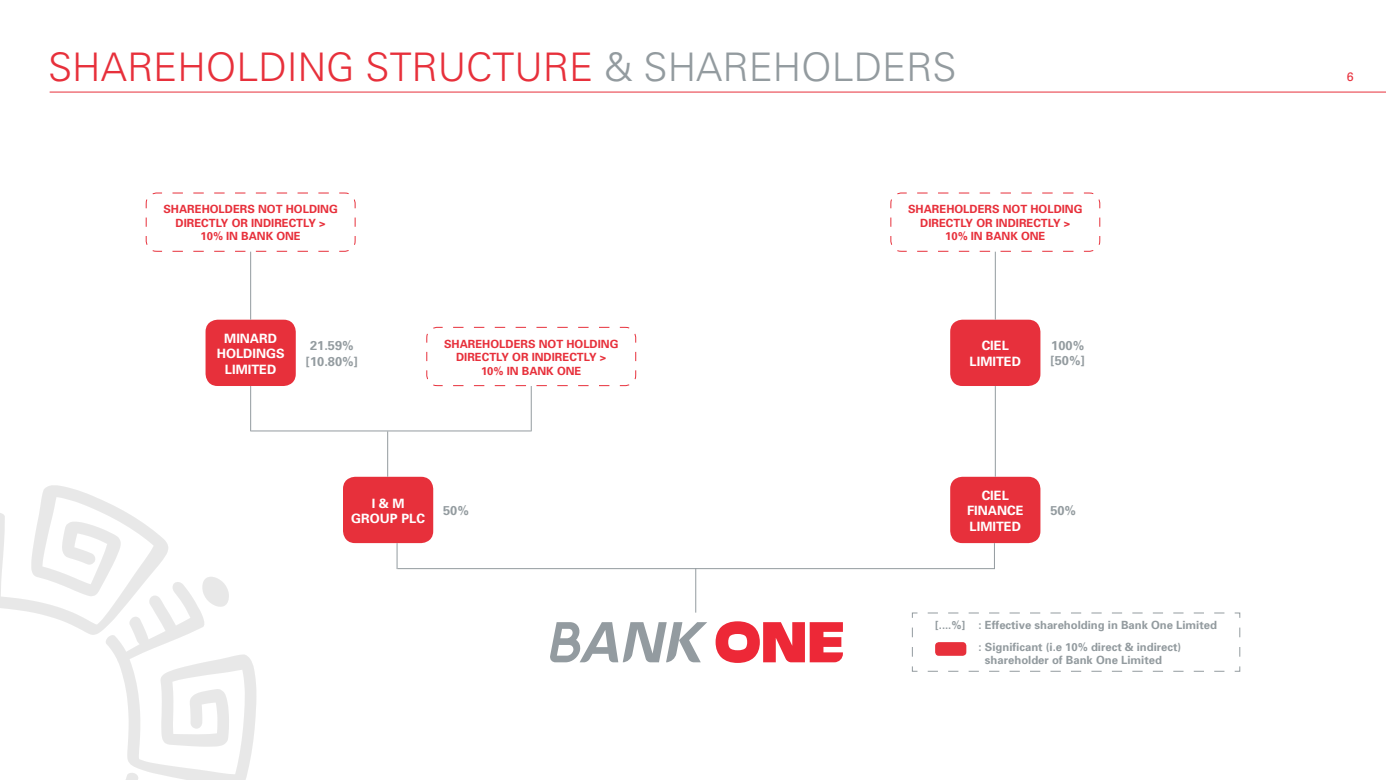
<style>
.page{position:relative;width:1386px;height:780px;background:#fff}
.page>*{position:absolute;margin:0;border:0;box-sizing:border-box;transform-origin:0 0}
.t1{font:300 39.38px "Univers";color:#e7303b}
.t2{font:700 12.86px/15.4px "Univers";color:#fff;text-align:center}
.t3{font:700 12.86px/15.4px "Univers";color:#939b9f;text-align:center}
.t4{font:12.25px "Univers";color:#e7303c}
.t5{font:700 11.29px/13.6px "Univers";color:#e7303b;text-align:center}
.t6{font:700 11.29px/21.9px "Univers";color:#939b9f}
.s1{color:#939b9f}
</style>
<div class="page">
<svg style="left:145px;top:192px;width:211px;height:60px"></svg>
<svg style="left:426px;top:326px;width:210px;height:60px"></svg>
<svg style="left:890px;top:192px;width:210px;height:60px"></svg>
<div style="left:205px;top:319px;width:91px;height:67px;background:#e7303b;border-radius:12px"></div>
<div style="left:343px;top:476px;width:90px;height:67px;background:#e7303b;border-radius:12px"></div>
<div style="left:950px;top:319px;width:90px;height:67px;background:#e7303c;border-radius:12px"></div>
<div style="left:950px;top:476px;width:90px;height:67px;background:#e7303b;border-radius:12px"></div>
<svg style="left:911px;top:612px;width:329px;height:59px"></svg>
<div style="left:935px;top:642px;width:31px;height:13px;background:#e7303b;border-radius:4px"></div>
<svg style="left:550px;top:622px;width:157px;height:40px"></svg>
<svg style="left:715px;top:621px;width:127px;height:41px"></svg>
<hr style="left:250px;top:251px;width:1px;height:68px;background:#939b9f">
<hr style="left:994px;top:251px;width:1px;height:68px;background:#939b9f">
<hr style="left:994px;top:386px;width:1px;height:90px;background:#939b9f">
<svg style="left:396px;top:543px;width:1px;height:26px"></svg>
<hr style="left:695px;top:568px;width:1px;height:44px;background:#939b9f">
<hr style="left:250px;top:386px;width:1px;height:45px;background:#939b9f">
<hr style="left:387px;top:431px;width:1px;height:45px;background:#939b9f">
<hr style="left:251px;top:430px;width:280px;height:1px;background:#939b9f">
<hr style="left:397px;top:568px;width:597px;height:1px;background:#939b9f">
<hr style="left:531px;top:386px;width:1px;height:45px;background:#939b9f">
<svg style="left:0;top:485px;width:256px;height:294px"></svg>
<hr style="left:50px;top:92px;width:1335px;height:1px;background:#e7303b">
<h1 class="t1" style="left:48px;top:44px;width:909px">SHAREHOLDING STRUCTURE <span class="s1">&amp; SHAREHOLDERS</span></h1>
<p class="t5" style="left:163px;top:202px;width:176px">SHAREHOLDERS NOT HOLDING<br>DIRECTLY OR INDIRECTLY &gt;<br>10% IN BANK ONE</p>
<p class="t2" style="left:217px;top:330px;width:69px">MINARD<br>HOLDINGS<br>LIMITED</p>
<p class="t3" style="left:306px;top:337px;width:54px">21.59% [10.80%]</p>
<p class="t5" style="left:444px;top:336px;width:176px">SHAREHOLDERS NOT HOLDING<br>DIRECTLY OR INDIRECTLY &gt;<br>10% IN BANK ONE</p>
<p class="t2" style="left:351px;top:494px;width:75px">I &amp; M<br>GROUP PLC</p>
<p class="t3" style="left:443px;top:502px;width:27px">50%</p>
<p class="t5" style="left:908px;top:202px;width:176px">SHAREHOLDERS NOT HOLDING<br>DIRECTLY OR INDIRECTLY &gt;<br>10% IN BANK ONE</p>
<p class="t2" style="left:969px;top:337px;width:53px">CIEL<br>LIMITED</p>
<p class="t3" style="left:1050px;top:337px;width:36px;text-align:left">100% [50%]</p>
<p class="t2" style="left:967px;top:487px;width:58px">CIEL<br>FINANCE<br>LIMITED</p>
<p class="t3" style="left:1050px;top:502px;width:27px">50%</p>
<p class="t6" style="left:978px;top:613px;width:240px;text-indent:-44px">[....%] : Effective shareholding in Bank One Limited : Significant (i.e 10% direct &amp; indirect)</p>
<p class="t6" style="left:984px;top:649px;width:178px">shareholder of Bank One Limited</p>
<p class="t4" style="left:1346px;top:69px;width:8px">6</p>
</div>
